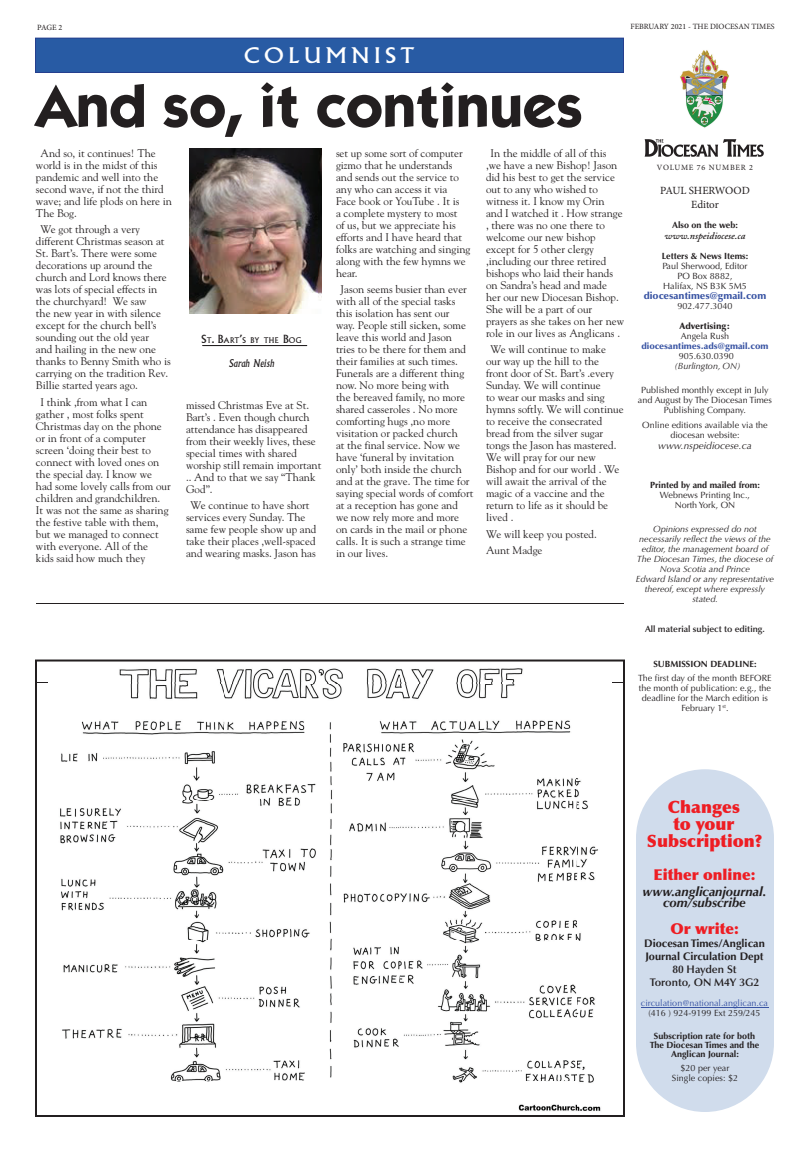
<style>
.page{position:relative;width:810px;height:1152px;background:#fff}
.page>*{position:absolute;margin:0;border:0;box-sizing:border-box;transform-origin:0 0}
.t1{font:700 60px "ITC Kabel Std";color:#231f20}
.t2{font:21px "Albertus MT Std";letter-spacing:.2em;color:#fff;scale:1.1 1}
.t3{font:900 17px/17px "Optima LT Std";color:#ee1d23;text-align:center}
.t4{font:900 15px "Optima LT Std";color:#ee1d23}
.t5{font:italic 700 13px/11px "Optima LT Std";color:#231f20;text-align:center}
.t6{font:11px/12px "Goudy Std";color:#231f20}
.t7{font:700 11px/13px "Optima LT Std";color:#231f20}
.t8{font:600 11px/13px "Optima LT Std";color:#231f20;text-align:center}
.t9{font:11px/14px "Minion Pro";letter-spacing:-.01em;color:#231f20;text-align:center}
.t10{font:italic 10.5px "Albertus MT Std";color:#231f20}
.t11{font:900 10px "Optima LT Std";color:#3853a3}
.t12{font:italic 600 10px "Adobe Caslon Pro";color:#231f20}
.t13{font:italic 10px "Optima LT Std";color:#231f20}
.t14{font:9px/10px "Optima LT Std";color:#231f20;text-align:center}
.t15{font:italic 9px/10px "Optima LT Std";color:#231f20;text-align:center}
.t16{font:700 9px/9px "Optima LT Std";color:#231f20;text-align:center}
.t17{font:9px "Optima LT Std";color:#3853a3}
.t18{font:600 9px "Optima LT Std";color:#231f20}
.t19{font:900 9px "Optima LT Std";color:#3853a3}
.t20{font:900 9px "Optima LT Std";color:#231f20}
.t21{font:8px "Minion Pro";color:#231f20}
.t22{font:8px "Minion Pro";letter-spacing:.1em;color:#231f20}
.t23{font:7.7px "Albertus MT Std";letter-spacing:.045em;color:#231f20}
.s1{font-size:11px}
</style>
<div class="page">
<img style="left:680px;top:50px;width:49px;height:78px">
<img style="left:644px;top:139px;width:120px;height:18px">
<div style="left:636px;top:769px;width:138px;height:343px;background:#d0dcec;border-radius:69px"></div>
<hr style="left:641px;top:1007px;width:127px;height:1px;background:#3853a3">
<div style="left:35px;top:38px;width:589px;height:35px;background:#285ba4"></div>
<svg style="left:35px;top:660px;width:590px;height:457px"></svg>
<hr style="left:36px;top:604px;width:588px;height:1px;background:#231f20">
<svg style="left:203px;top:345px;width:104px;height:1px"></svg>
<img style="left:189px;top:148px;width:133px;height:166px">
<p class="t21" style="left:37px;top:24px;width:27px">PAGE 2</p>
<p class="t21" style="left:630px;top:24px;width:146px">FEBRUARY 2021 - THE DIOCESAN TIMES</p>
<h2 class="t2" style="left:244px;top:46px;width:157px">COLUMNIST</h2>
<h1 class="t1" style="left:36px;top:84px;width:548px">And so, it continues</h1>
<p class="t6" style="left:36px;top:147px;width:138px;text-indent:5px">And so, it continues! The world is in the midst of this pandemic and well into the second wave, if not the third wave; and life plods on here in<br>The Bog.</p>
<p class="t6" style="left:36px;top:224px;width:136px;text-indent:5px">We got through a very different Christmas season at<br>St. Bart’s. There were some decorations up around the church and Lord knows there was lots of special effects in the churchyard! We saw<br>the new year in with silence except for the church bell’s sounding out the old year<br>and hailing in the new one thanks to Benny Smith who is carrying on the tradition Rev.<br>Billie started years ago.</p>
<p class="t6" style="left:36px;top:396px;width:136px;text-indent:5px">I think ,from what I can gather , most folks spent<br>Christmas day on the phone or in front of a computer screen ‘doing their best to connect with loved ones on the special day. I know we had some lovely calls from our children and grandchildren.<br>It was not the same as sharing the festive table with them, but we managed to connect with everyone. All of the<br>kids said how much they</p>
<p class="t6" style="left:186px;top:399px;width:137px">missed Christmas Eve at St.<br>Bart’s . Even though church attendance has disappeared from their weekly lives, these special times with shared worship still remain important .. And to that we say “Thank<br>God”.</p>
<p class="t6" style="left:486px;top:147px;width:140px;text-indent:5px">In the middle of all of this ,we have a new Bishop! Jason did his best to get the service out to any who wished to witness it. I know my Orin<br>and I watched it . How strange , there was no one there to welcome our new bishop except for 5 other clergy ,including our three retired bishops who laid their hands on Sandra’s head and made her our new Diocesan Bishop.<br>She will be a part of our prayers as she takes on her new role in our lives as Anglicans .</p>
<p class="t6" style="left:486px;top:344px;width:139px;text-indent:5px">We will continue to make<br>our way up the hill to the front door of St. Bart’s .every<br>Sunday. We will continue<br>to wear our masks and sing hymns softly. We will continue to receive the consecrated bread from the silver sugar tongs the Jason has mastered.<br>We will pray for our new<br>Bishop and for our world . We will await the arrival of the magic of a vaccine and the return to life as it should be lived .</p>
<p class="t6" style="left:486px;top:526px;width:112px;line-height:16.5px">We will keep you posted.<br>Aunt Madge</p>
<p class="t6" style="left:336px;top:147px;width:136px">set up some sort of computer gizmo that he understands and sends out the service to any who can access it via<br>Face book or YouTube . It is<br>a complete mystery to most<br>of us, but we appreciate his efforts and I have heard that folks are watching and singing along with the few hymns we hear.</p>
<p class="t6" style="left:336px;top:284px;width:139px;text-indent:5px">Jason seems busier than ever with all of the special tasks this isolation has sent our<br>way. People still sicken, some leave this world and Jason tries to be there for them and their families at such times.<br>Funerals are a different thing now. No more being with<br>the bereaved family, no more shared casseroles . No more comforting hugs ,no more visitation or packed church<br>at the final service. Now we have ‘funeral by invitation only’ both inside the church and at the grave. The time for saying special words of comfort at a reception has gone and<br>we now rely more and more on cards in the mail or phone calls. It is such a strange time in our lives.</p>
<p class="t23" style="left:201px;top:337px;width:102px"><span class="s1">S</span>T<span class="s1">. B</span>ART<span class="s1">’</span>S BY THE <span class="s1">B</span>OG</p>
<p class="t10" style="left:229px;top:359px;width:47px">Sarah Neish</p>
<p class="t6" style="left:186px;top:500px;width:132px;text-indent:5px">We continue to have short services every Sunday. The same few people show up and take their places ,well-spaced and wearing masks. Jason has</p>
<p class="t22" style="left:657px;top:164px;width:98px">VOLUME 76 NUMBER 2</p>
<p class="t9" style="left:660px;top:184px;width:91px">PAUL SHERWOOD<br>Editor</p>
<p class="t16" style="left:672px;top:221px;width:67px">Also on the web:</p>
<p class="t12" style="left:665px;top:232px;width:82px">www.nspeidiocese.ca</p>
<p class="t16" style="left:662px;top:252px;width:88px">Letters &amp; News Items:</p>
<p class="t14" style="left:662px;top:261px;width:87px">Paul Sherwood, Editor<br>PO Box 8882,<br>Halifax, NS B3K 5M5</p>
<p class="t11" style="left:644px;top:291px;width:124px">diocesantimes@gmail.com</p>
<p class="t14" style="left:677px;top:301px;width:57px">902.477.3040</p>
<p class="t20" style="left:679px;top:321px;width:53px">Advertising:</p>
<p class="t14" style="left:681px;top:331px;width:50px">Angela Rush</p>
<p class="t19" style="left:641px;top:341px;width:129px">diocesantimes.ads@gmail.com</p>
<p class="t14" style="left:679px;top:351px;width:57px">905.630.0390</p>
<p class="t15" style="left:674px;top:361px;width:68px">(Burlington, ON)</p>
<p class="t14" style="left:638px;top:386px;width:136px">Published monthly except in July and August by The Diocesan Times<br>Publishing Company.</p>
<p class="t14" style="left:642px;top:420px;width:127px">Online editions available via the diocesan website:</p>
<p class="t13" style="left:658px;top:441px;width:95px">www.nspeidiocese.ca</p>
<p class="t16" style="left:650px;top:481px;width:111px">Printed by and mailed from:</p>
<p class="t14" style="left:660px;top:490px;width:92px">Webnews Printing Inc.,<br>North York, ON</p>
<p class="t15" style="left:636px;top:525px;width:139px">Opinions expressed do not necessarily reflect the views of the editor, the management board of<br>The Diocesan Times, the diocese of<br>Nova Scotia and Prince<br>Edward Island or any representative thereof, except where expressly stated.</p>
<p class="t18" style="left:645px;top:625px;width:121px">All material subject to editing.</p>
<p class="t16" style="left:653px;top:660px;width:105px">SUBMISSION DEADLINE:</p>
<p class="t14" style="left:638px;top:674px;width:135px">The first day of the month BEFORE the month of publication: e.g., the deadline for the March edition is<br>February 1<sup>st</sup>.</p>
<h3 class="t3" style="left:647px;top:799px;width:117px">Changes<br>to your<br>Subscription?</h3>
<h3 class="t4" style="left:654px;top:868px;width:103px">Either online:</h3>
<p class="t5" style="left:643px;top:886px;width:125px">www.anglicanjournal. com/subscribe</p>
<h3 class="t4" style="left:670px;top:922px;width:70px">Or write:</h3>
<p class="t7" style="left:644px;top:937px;width:122px">Diocesan Times/Anglican<br>Journal Circulation Dept</p>
<p class="t8" style="left:650px;top:963px;width:111px">80 Hayden St<br>Toronto, ON M4Y 3G2</p>
<p class="t17" style="left:641px;top:999px;width:129px">circulation@national.anglican.ca</p>
<p class="t14" style="left:648px;top:1008px;width:114px">(416 ) 924-9199 Ext 259/245</p>
<p class="t16" style="left:650px;top:1031px;width:111px">Subscription rate for both<br>The Diocesan Times and the<br>Anglican Journal:</p>
<p class="t14" style="left:672px;top:1063px;width:68px">$20 per year<br>Single copies: $2</p>
</div>
